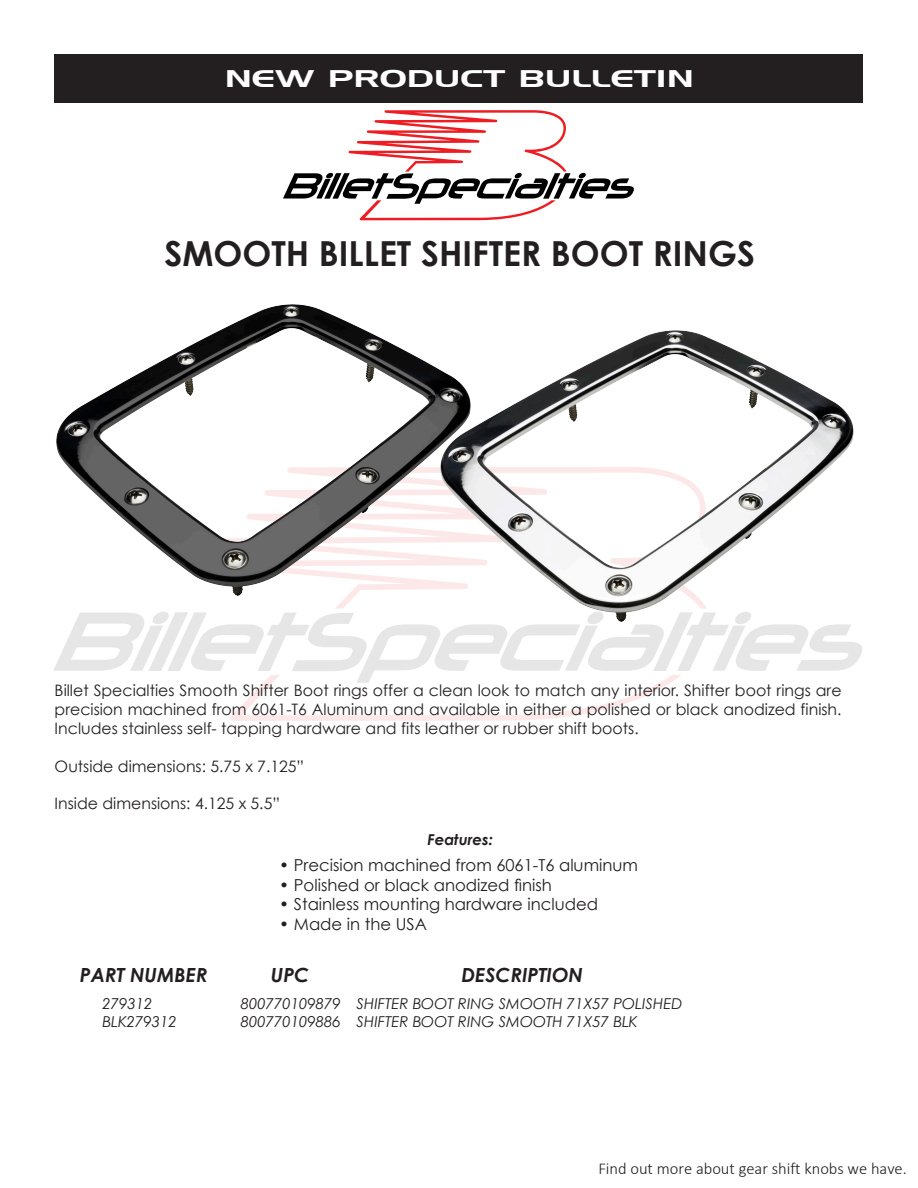
<style>
.page{position:relative;width:918px;height:1188px;background:#fff}
.page>*{position:absolute;margin:0;border:0;box-sizing:border-box;transform-origin:0 0}
.t1{font:700 34.5px "Century Gothic";color:#231f20}
.t2{font:24px "Hanzel Extended Normal";color:#fff}
.t3{font:italic 700 19.5px "Century Gothic";color:#231f20}
.t4{font:16.5px "Century Gothic";color:#231f20}
.t5{font:300 16.5px "Calibri";color:#221e1f}
.t6{font:15.75px/18.9px "Century Gothic";color:#231f20;text-align:justify}
.t7{font:italic 15px "Century Gothic";color:#231f20}
.t8{font:italic 700 15px "Century Gothic";color:#231f20}
</style>
<div class="page">
<div style="left:55px;top:55px;width:808px;height:48px;background:#231f20"></div>
<svg style="left:230px;top:596px;width:439px;height:125px"></svg>
<svg style="left:53px;top:612px;width:809px;height:71px"></svg>
<svg style="left:283px;top:110px;width:351px;height:110px"></svg>
<img style="left:440px;top:331px;width:414px;height:291px">
<img style="left:57px;top:305px;width:413px;height:291px">
<h2 class="t2" style="left:225px;top:64px;width:471px">NEW PRODUCT BULLETIN</h2>
<p class="t1" style="left:164px;top:231px;width:592px">SMOOTH BILLET SHIFTER BOOT RINGS</p>
<p class="t6" style="left:55px;top:681px;width:788px">Billet Specialties Smooth Shifter Boot rings offer a clean look to match any interior. Shifter boot rings are precision machined from 6061-T6 Aluminum and available in either a polished or black anodized finish.<br>Includes stainless self- tapping hardware and fits leather or rubber shift boots.</p>
<p class="t6" style="left:55px;top:756px;width:251px">Outside dimensions: 5.75 x 7.125”</p>
<p class="t6" style="left:55px;top:794px;width:227px">Inside dimensions: 4.125 x 5.5”</p>
<p class="t8" style="left:428px;top:830px;width:67px">Features:</p>
<p class="t4" style="left:279px;top:855px;width:360px">• Precision machined from 6061-T6 aluminum</p>
<p class="t4" style="left:279px;top:875px;width:274px">• Polished or black anodized finish</p>
<p class="t4" style="left:279px;top:894px;width:320px">• Stainless mounting hardware included</p>
<p class="t4" style="left:279px;top:914px;width:149px">• Made in the USA</p>
<p class="t3" style="left:462px;top:963px;width:123px">DESCRIPTION</p>
<p class="t7" style="left:357px;top:995px;width:327px">SHIFTER BOOT RING SMOOTH 71X57 POLISHED</p>
<p class="t7" style="left:357px;top:1013px;width:283px">SHIFTER BOOT RING SMOOTH 71X57 BLK</p>
<p class="t3" style="left:271px;top:963px;width:40px">UPC</p>
<p class="t7" style="left:241px;top:994px;width:101px">800770109879</p>
<p class="t7" style="left:241px;top:1012px;width:101px">800770109886</p>
<p class="t3" style="left:80px;top:963px;width:129px">PART NUMBER</p>
<p class="t7" style="left:102px;top:994px;width:51px">279312</p>
<p class="t7" style="left:102px;top:1012px;width:76px">BLK279312</p>
<p class="t5" style="left:598px;top:1159px;width:310px">Find out more about gear shift knobs we have.</p>
</div>
